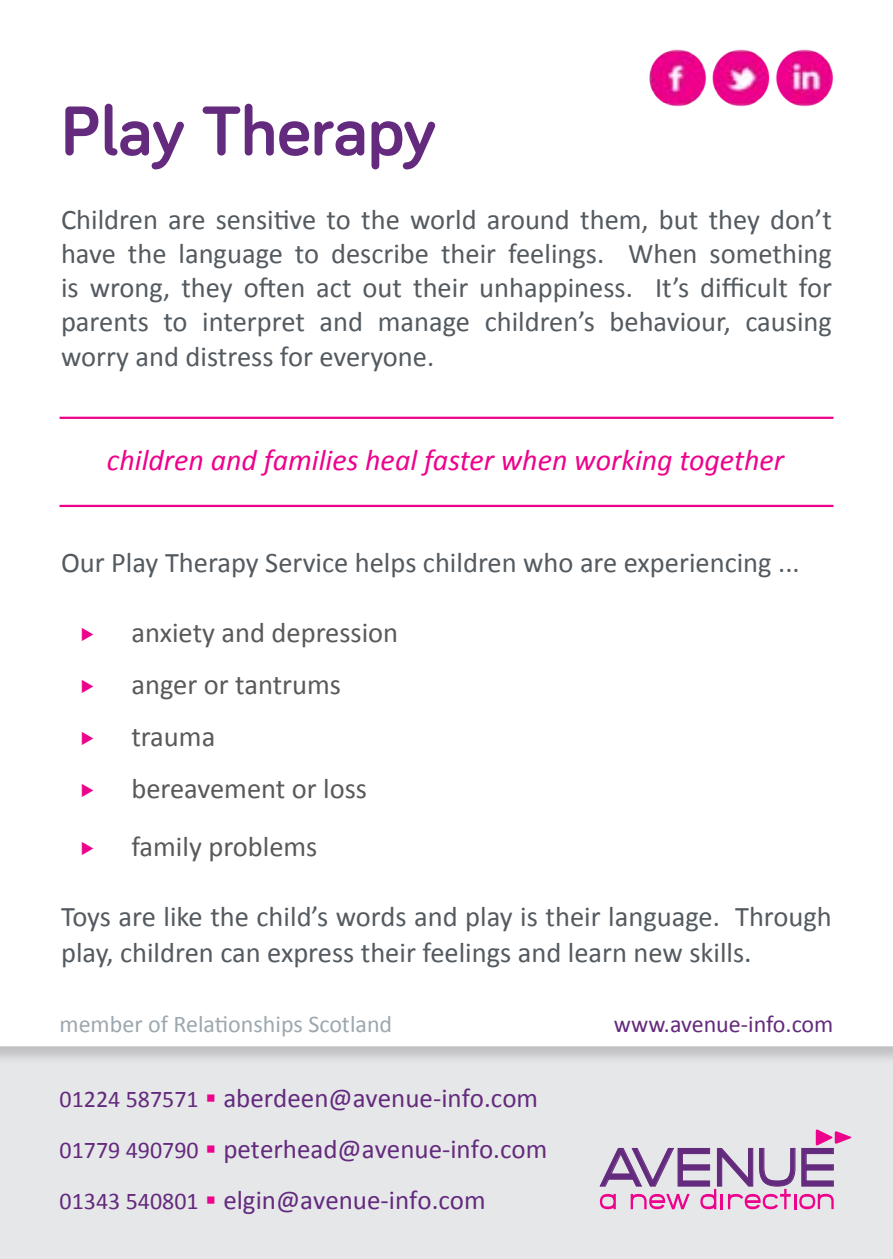
<style>
.page{position:relative;width:893px;height:1259px;background:#fff}
.page>*{position:absolute;margin:0;border:0;box-sizing:border-box;transform-origin:0 0}
.t1{font:700 72px "Bariol";color:#642a7d}
.t2{font:500 55.8px "SF Grandezza";letter-spacing:.01em;color:#642a7d;scale:.83 1}
.heading_2{font:italic 30px "Calibri";color:#ed028c}
.t3{font:28.5px/34.2px "Calibri";color:#535a60;text-align:justify}
.pink_bullets{font:28.5px "Calibri";color:#595959}
.t4{font:27px "Calibri";color:#642a7d}
.t5{font:24px "Calibri";color:#9ca7af}
.t6{font:24px "Calibri";color:#642a7d}
.s1{font-size:30px}
.s2{font-size:24px}
.s3{font-family:"Arial";font-weight:700;color:#ed028c}
</style>
<div class="page">
<div style="left:0;top:1046px;width:893px;height:213px;background:#e6e7e9"></div>
<svg style="left:600px;top:1129px;width:252px;height:80px"></svg>
<img style="left:649px;top:49px;width:184px;height:58px">
<hr style="left:60px;top:417px;width:773px;height:2px;background:#ed028c">
<hr style="left:60px;top:505px;width:773px;height:2px;background:#ed028c">
<p class="t1" style="left:61px;top:81px;width:376px">Play Therapy</p>
<p class="t3" style="left:61px;top:201px;width:772px">Children are sensitive to the world around them, but they don’t have the language to describe their feelings. When something is wrong, they often act out their unhappiness. It’s difficult for parents to interpret and manage children’s behaviour, causing worry and distress for everyone.</p>
<p class="heading_2" style="left:107px;top:441px;width:679px">children and families heal faster when working together</p>
<p class="t3" style="left:61px;top:543px;width:740px">Our Play Therapy Service helps children who are experiencing ...</p>
<p class="pink_bullets" style="left:131px;top:614px;width:268px">anxiety and depression</p>
<p class="pink_bullets" style="left:131px;top:667px;width:211px">anger or tantrums</p>
<p class="pink_bullets" style="left:131px;top:719px;width:85px">trauma</p>
<p class="pink_bullets" style="left:131px;top:771px;width:237px">bereavement or loss</p>
<p class="pink_bullets" style="left:131px;top:829px;width:188px">family problems</p>
<p class="t3" style="left:61px;top:897px;width:772px;line-height:36px">Toys are like the child’s words and play is their language. Through play, children can express their feelings and learn new skills<span class="s1">.</span></p>
<p class="t5" style="left:60px;top:1008px;width:334px">member of Relationships Scotland</p>
<p class="t4" style="left:60px;top:1081px;width:480px"><span class="s2">01224 587571</span> <span class="s3">▪</span> aberdeen@avenue-info.com</p>
<p class="t4" style="left:60px;top:1132px;width:489px"><span class="s2">01779 490790</span> <span class="s3">▪</span> peterhead@avenue-info.com</p>
<p class="t4" style="left:60px;top:1183px;width:428px"><span class="s2">01343 540801</span> <span class="s3">▪</span> elgin@avenue-info.com</p>
<p class="t6" style="left:614px;top:1008px;width:221px">www.avenue-info.com</p>
<p class="t2" style="left:601px;top:1130px;width:286px">AVENUE</p>
</div>
